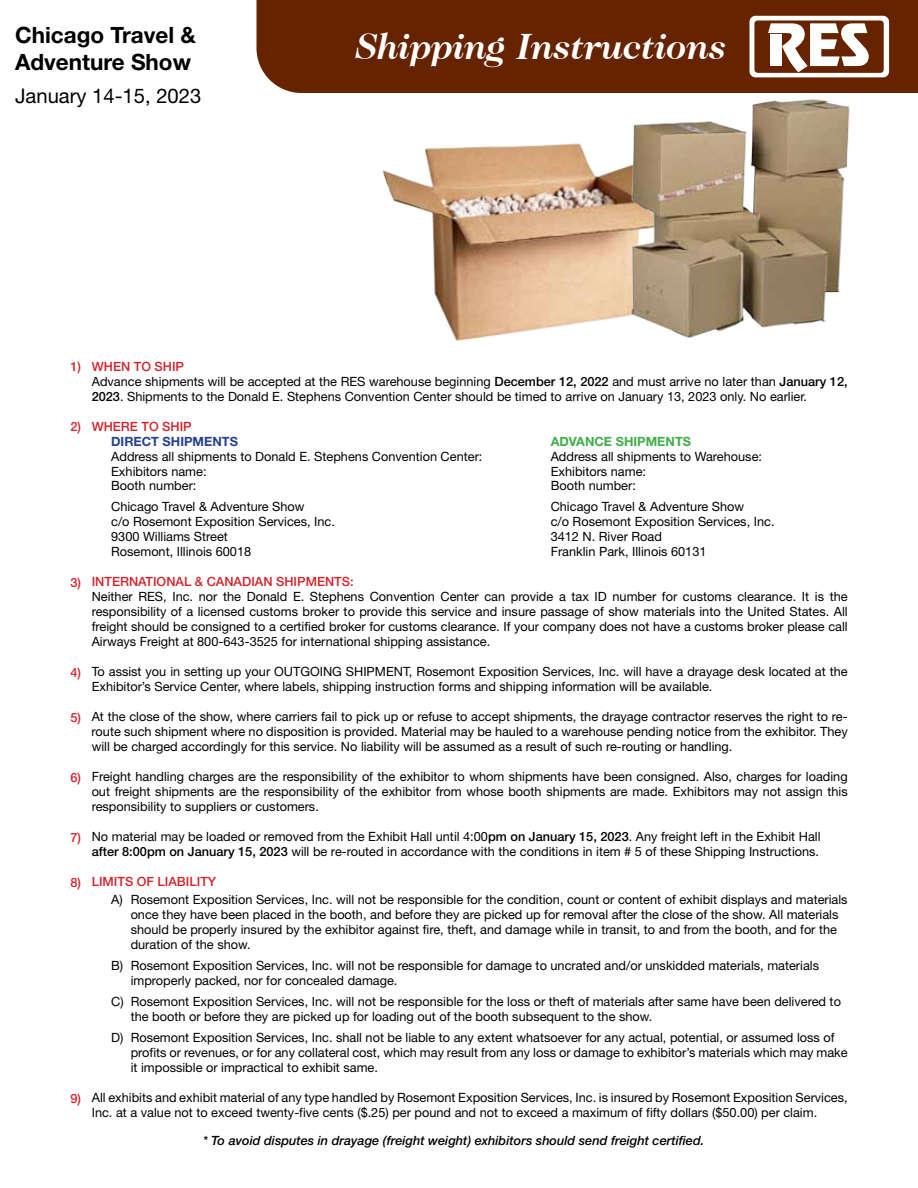
<style>
.page{position:relative;width:918px;height:1188px;background:#fff}
.page>*{position:absolute;margin:0;border:0;box-sizing:border-box;transform-origin:0 0}
.t1{font:italic 700 37.35px "Caslon 224 IT Cby BT";color:#fff}
.t2{font:700 22.5px/27px "Helvetica Neue LT Std";color:#000}
.t3{font:20.25px "Helvetica Neue LT Std";color:#000}
.t4{font:12.75px/15px "Helvetica Neue LT Std";color:#000}
.t5{font:500 12.75px "Helvetica Neue LT Std";color:#d2232a}
.t6{font:italic 500 12.75px "Helvetica Neue LT Std";color:#000}
.t7{font:700 12.75px "Helvetica Neue LT Std";color:#41ad49}
.t8{font:700 12.75px "Helvetica Neue LT Std";color:#25408f}
.s1{font-weight:500;color:#d2232a}
.s2{font-weight:500}
</style>
<div class="page">
<img style="left:382px;top:143px;width:239px;height:198px">
<img style="left:621px;top:99px;width:229px;height:239px">
<div style="left:256px;top:0;width:662px;height:93px;background:#652300"></div>
<svg style="left:750px;top:16px;width:139px;height:61px"></svg>
<div style="left:770px;top:34px;width:12px;height:32px;background:#fff"></div>
<h2 class="t2" style="left:15px;top:21px;width:182px">Chicago Travel &amp;<br>Adventure Show</h2>
<h3 class="t3" style="left:15px;top:84px;width:188px">January 14-15, 2023</h3>
<h1 class="t1" style="left:355px;top:23px;width:373px">Shipping Instructions</h1>
<p class="t5" style="left:70px;top:358px;width:12px">1)</p>
<p class="t5" style="left:70px;top:418px;width:12px">2)</p>
<p class="t5" style="left:70px;top:574px;width:12px">3)</p>
<p class="t5" style="left:70px;top:664px;width:12px">4)</p>
<p class="t5" style="left:70px;top:709px;width:12px">5)</p>
<p class="t5" style="left:70px;top:769px;width:12px">6)</p>
<p class="t5" style="left:70px;top:829px;width:12px">7)</p>
<p class="t5" style="left:70px;top:874px;width:12px">8)</p>
<p class="t5" style="left:70px;top:1090px;width:12px">9)</p>
<p class="t4" style="left:92px;top:358px;width:757px"><span class="s1">WHEN TO SHIP<br></span>Advance shipments will be accepted at the RES warehouse beginning <span class="s2">December 12, 2022</span> and must arrive no later than <span class="s2">January 12,<br>2023</span>. Shipments to the Donald E. Stephens Convention Center should be timed to arrive on January 13, 2023 only. No earlier.</p>
<p class="t5" style="left:92px;top:418px;width:102px">WHERE TO SHIP</p>
<p class="t8" style="left:111px;top:433px;width:128px">DIRECT SHIPMENTS</p>
<p class="t7" style="left:551px;top:433px;width:142px">ADVANCE SHIPMENTS</p>
<p class="t4" style="left:111px;top:448px;width:373px">Address all shipments to Donald E. Stephens Convention Center:</p>
<p class="t4" style="left:551px;top:448px;width:213px">Address all shipments to Warehouse:</p>
<p class="t4" style="left:111px;top:463px;width:97px">Exhibitors name:</p>
<p class="t4" style="left:551px;top:463px;width:97px">Exhibitors name:</p>
<p class="t4" style="left:111px;top:478px;width:87px">Booth number:</p>
<p class="t4" style="left:551px;top:478px;width:87px">Booth number:</p>
<p class="t4" style="left:111px;top:499px;width:195px">Chicago Travel &amp; Adventure Show</p>
<p class="t4" style="left:551px;top:499px;width:195px">Chicago Travel &amp; Adventure Show</p>
<p class="t4" style="left:111px;top:514px;width:225px">c/o Rosemont Exposition Services, Inc.</p>
<p class="t4" style="left:551px;top:514px;width:225px">c/o Rosemont Exposition Services, Inc.</p>
<p class="t4" style="left:111px;top:529px;width:118px">9300 Williams Street</p>
<p class="t4" style="left:551px;top:529px;width:113px">3412 N. River Road</p>
<p class="t4" style="left:111px;top:544px;width:142px">Rosemont, Illinois 60018</p>
<p class="t4" style="left:551px;top:544px;width:157px">Franklin Park, Illinois 60131</p>
<p class="t5" style="left:92px;top:574px;width:263px">INTERNATIONAL &amp; CANADIAN SHIPMENTS:</p>
<p class="t4" style="left:92px;top:589px;width:758px;text-align:justify">Neither RES, Inc. nor the Donald E. Stephens Convention Center can provide a tax ID number for customs clearance. It is the responsibility of a licensed customs broker to provide this service and insure passage of show materials into the United States. All freight should be consigned to a certified broker for customs clearance. If your company does not have a customs broker please call Airways Freight at 800-643-3525 for international shipping assistance.</p>
<p class="t4" style="left:92px;top:664px;width:757px">To assist you in setting up your OUTGOING SHIPMENT, Rosemont Exposition Services, Inc. will have a drayage desk located at the<br>Exhibitor’s Service Center, where labels, shipping instruction forms and shipping information will be available.</p>
<p class="t4" style="left:92px;top:709px;width:758px;text-align:justify">At the close of the show, where carriers fail to pick up or refuse to accept shipments, the drayage contractor reserves the right to re&shy;route such shipment where no disposition is provided. Material may be hauled to a warehouse pending notice from the exhibitor. They will be charged accordingly for this service. No liability will be assumed as a result of such re-routing or handling.</p>
<p class="t4" style="left:92px;top:769px;width:758px;text-align:justify">Freight handling charges are the responsibility of the exhibitor to whom shipments have been consigned. Also, charges for loading out freight shipments are the responsibility of the exhibitor from whose booth shipments are made. Exhibitors may not assign this responsibility to suppliers or customers.</p>
<p class="t4" style="left:92px;top:829px;width:730px">No material may be loaded or removed from the Exhibit Hall until 4:00<span class="s2">pm on January 15, 2023</span>. Any freight left in the Exhibit Hall <span class="s2">after 8:00pm on January 15, 2023</span> will be re-routed in accordance with the conditions in item # 5 of these Shipping Instructions.</p>
<p class="t5" style="left:92px;top:874px;width:126px">LIMITS OF LIABILITY</p>
<p class="t4" style="left:131px;top:892px;width:719px;text-indent:-19px">A) Rosemont Exposition Services, Inc. will not be responsible for the condition, count or content of exhibit displays and materials once they have been placed in the booth, and before they are picked up for removal after the close of the show. All materials should be properly insured by the exhibitor against fire, theft, and damage while in transit, to and from the booth, and for the duration of the show.</p>
<p class="t4" style="left:131px;top:958px;width:690px;text-indent:-19px">B) Rosemont Exposition Services, Inc. will not be responsible for damage to uncrated and/or unskidded materials, materials improperly packed, nor for concealed damage.</p>
<p class="t4" style="left:131px;top:994px;width:712px;text-indent:-19px">C) Rosemont Exposition Services, Inc. will not be responsible for the loss or theft of materials after same have been delivered to the booth or before they are picked up for loading out of the booth subsequent to the show.</p>
<p class="t4" style="left:131px;top:1030px;width:719px;text-indent:-19px">D) Rosemont Exposition Services, Inc. shall not be liable to any extent whatsoever for any actual, potential, or assumed loss of profits or revenues, or for any collateral cost, which may result from any loss or damage to exhibitor’s materials which may make it impossible or impractical to exhibit same.</p>
<p class="t4" style="left:92px;top:1090px;width:757px">All exhibits and exhibit material of any type handled by Rosemont Exposition Services, Inc. is insured by Rosemont Exposition Services,<br>Inc. at a value not to exceed twenty-five cents ($.25) per pound and not to exceed a maximum of fifty dollars ($50.00) per claim.</p>
<p class="t6" style="left:203px;top:1132px;width:503px">* To avoid disputes in drayage (freight weight) exhibitors should send freight certified.</p>
</div>
